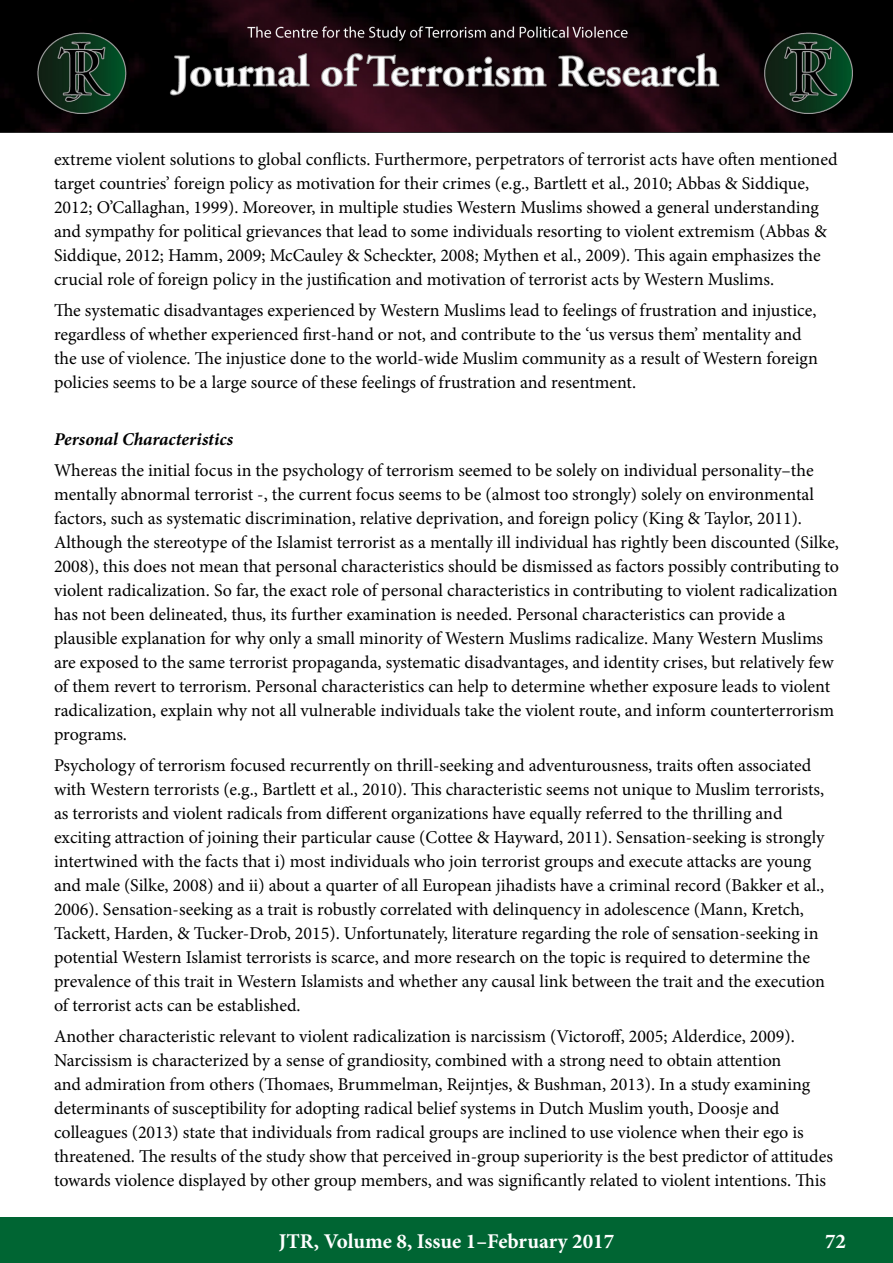
<style>
.page{position:relative;width:893px;height:1263px;background:#fff}
.page>*{position:absolute;margin:0;border:0;box-sizing:border-box;transform-origin:0 0}
.t1{font:700 21px "Minion Pro";color:#fff}
.t2{font:18px/24px "Minion Pro";color:#000}
.t3{font:italic 700 18px "Minion Pro";color:#000}
</style>
<div class="page">
<div style="left:0;top:1217px;width:893px;height:46px;background:#006533"></div>
<img style="left:0;top:0;width:893px;height:133px">
<p class="t2" style="left:54px;top:147px;width:785px">extreme violent solutions to global conflicts. Furthermore, perpetrators of terrorist acts have often mentioned target countries’ foreign policy as motivation for their crimes (e.g., Bartlett et al., 2010; Abbas &amp; Siddique, 2012; O’Callaghan, 1999). Moreover, in multiple studies Western Muslims showed a general understanding and sympathy for political grievances that lead to some individuals resorting to violent extremism (Abbas &amp; Siddique, 2012; Hamm, 2009; McCauley &amp; Scheckter, 2008; Mythen et al., 2009). This again emphasizes the crucial role of foreign policy in the justification and motivation of terrorist acts by Western Muslims.</p>
<p class="t2" style="left:54px;top:298px;width:765px">The systematic disadvantages experienced by Western Muslims lead to feelings of frustration and injustice, regardless of whether experienced first-hand or not, and contribute to the ‘us versus them’ mentality and the use of violence. The injustice done to the world-wide Muslim community as a result of Western foreign policies seems to be a large source of these feelings of frustration and resentment.</p>
<p class="t3" style="left:54px;top:427px;width:181px">Personal Characteristics</p>
<p class="t2" style="left:54px;top:459px;width:787px">Whereas the initial focus in the psychology of terrorism seemed to be solely on individual personality–the mentally abnormal terrorist -, the current focus seems to be (almost too strongly) solely on environmental factors, such as systematic discrimination, relative deprivation, and foreign policy (King &amp; Taylor, 2011).<br>Although the stereotype of the Islamist terrorist as a mentally ill individual has rightly been discounted (Silke, 2008), this does not mean that personal characteristics should be dismissed as factors possibly contributing to violent radicalization. So far, the exact role of personal characteristics in contributing to violent radicalization has not been delineated, thus, its further examination is needed. Personal characteristics can provide a plausible explanation for why only a small minority of Western Muslims radicalize. Many Western Muslims are exposed to the same terrorist propaganda, systematic disadvantages, and identity crises, but relatively few of them revert to terrorism. Personal characteristics can help to determine whether exposure leads to violent radicalization, explain why not all vulnerable individuals take the violent route, and inform counterterrorism programs.</p>
<p class="t2" style="left:54px;top:753px;width:772px">Psychology of terrorism focused recurrently on thrill-seeking and adventurousness, traits often associated with Western terrorists (e.g., Bartlett et al., 2010). This characteristic seems not unique to Muslim terrorists, as terrorists and violent radicals from different organizations have equally referred to the thrilling and exciting attraction of joining their particular cause (Cottee &amp; Hayward, 2011). Sensation-seeking is strongly intertwined with the facts that i) most individuals who join terrorist groups and execute attacks are young and male (Silke, 2008) and ii) about a quarter of all European jihadists have a criminal record (Bakker et al., 2006). Sensation-seeking as a trait is robustly correlated with delinquency in adolescence (Mann, Kretch, Tackett, Harden, &amp; Tucker-Drob, 2015). Unfortunately, literature regarding the role of sensation-seeking in potential Western Islamist terrorists is scarce, and more research on the topic is required to determine the prevalence of this trait in Western Islamists and whether any causal link between the trait and the execution of terrorist acts can be established.</p>
<p class="t2" style="left:54px;top:1024px;width:780px">Another characteristic relevant to violent radicalization is narcissism (Victoroff, 2005; Alderdice, 2009).<br>Narcissism is characterized by a sense of grandiosity, combined with a strong need to obtain attention<br>and admiration from others (Thomaes, Brummelman, Reijntjes, &amp; Bushman, 2013). In a study examining determinants of susceptibility for adopting radical belief systems in Dutch Muslim youth, Doosje and colleagues (2013) state that individuals from radical groups are inclined to use violence when their ego is threatened. The results of the study show that perceived in-group superiority is the best predictor of attitudes towards violence displayed by other group members, and was significantly related to violent intentions. This</p>
<p class="t1" style="left:279px;top:1226px;width:337px">JTR, Volume 8, Issue 1–February 2017</p>
<p class="t1" style="left:825px;top:1226px;width:22px">72</p>
</div>
